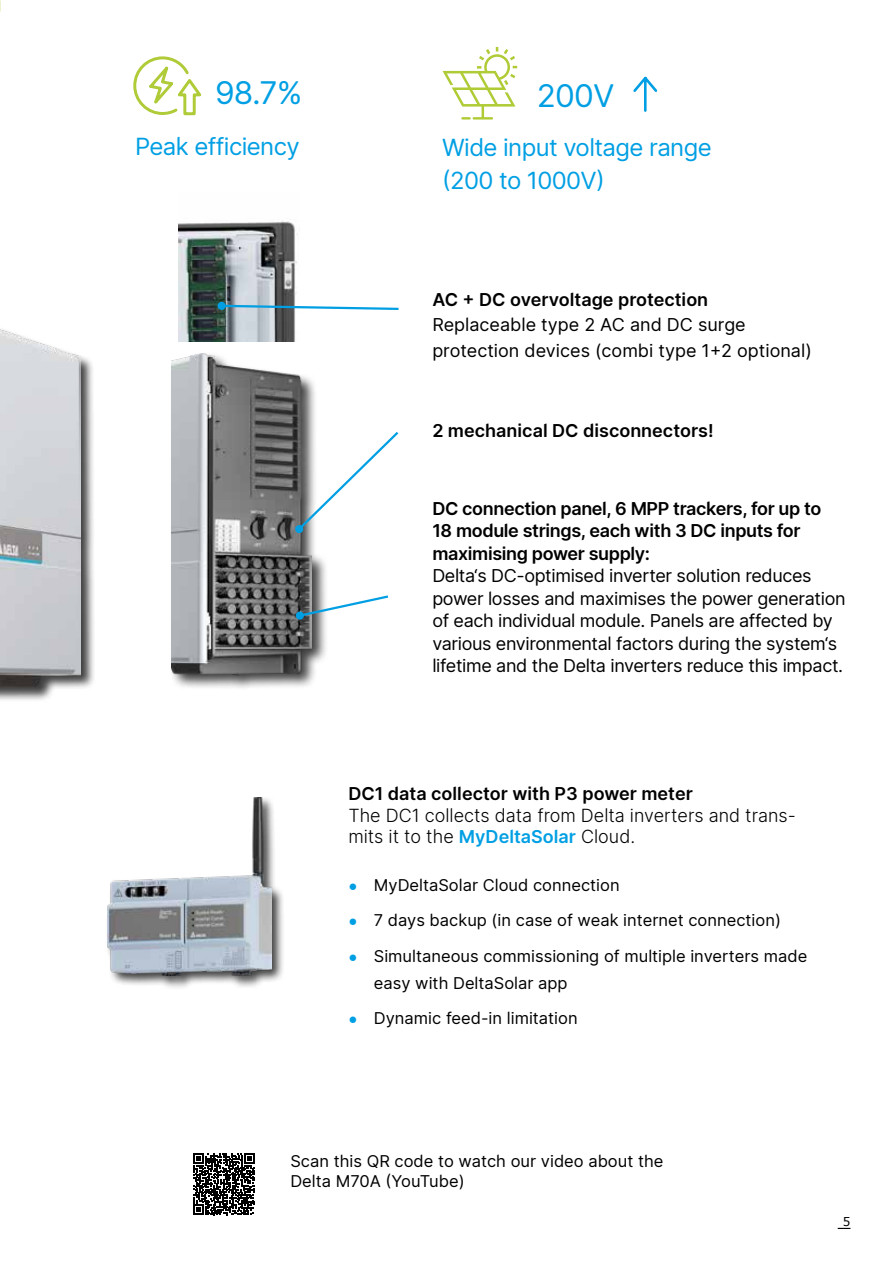
<style>
.page{position:relative;width:893px;height:1263px;background:#fff}
.page>*{position:absolute;margin:0;border:0;box-sizing:border-box;transform-origin:0 0}
.t1{font:31.65px "Delta Sans";letter-spacing:-.025em;color:#009fe3}
.t2{font:24px/33px "Delta Sans";letter-spacing:-.025em;color:#009fe3}
.t3{font:18px/22.5px "Delta Sans";letter-spacing:-.02em;color:#000}
.t4{font:600 18px/22.5px "Delta Sans";letter-spacing:-.02em;color:#000}
.t5{font:600 18px "Delta Sans";color:#000}
.t6{font:300 18px/21.6px "Delta Sans";color:#000}
.t7{font:18px/25.5px "Delta Sans";color:#000}
.t8{font:16.5px/27px "Delta Sans";color:#000}
.t9{font:12px "Verdana";color:#000}
.s1{font-weight:600;color:#009fe3}
.s2{font-family:"Arial";font-size:15px;color:#009fe3}
</style>
<div class="page">
<svg style="left:838px;top:1228px;width:12px;height:1px"></svg>
<div style="left:0;top:310px;width:96px;height:395px;background:#000;opacity:.75"></div>
<img style="left:0;top:310px;width:81px;height:379px">
<svg style="left:633px;top:76px;width:25px;height:36px"></svg>
<svg style="left:443px;top:47px;width:74px;height:73px"></svg>
<svg style="left:133px;top:56px;width:69px;height:60px"></svg>
<div style="left:105px;top:796px;width:180px;height:194px;background:#000;opacity:.75"></div>
<img style="left:108px;top:797px;width:163px;height:179px">
<svg style="left:193px;top:1153px;width:62px;height:62px"></svg>
<div style="left:169px;top:351px;width:160px;height:341px;background:#000;opacity:.75"></div>
<img style="left:172px;top:354px;width:140px;height:322px">
<img style="left:179px;top:220px;width:119px;height:122px">
<svg style="left:217px;top:301px;width:182px;height:10px"></svg>
<svg style="left:295px;top:429px;width:104px;height:105px"></svg>
<svg style="left:297px;top:594px;width:92px;height:24px"></svg>
<div style="left:296px;top:611px;width:8px;height:9px;background:#009fe3;border-radius:50%"></div>
<h1 class="t1" style="left:215px;top:69px;width:89px">98.7%</h1>
<h2 class="t2" style="left:135px;top:130px;width:166px">Peak efficiency</h2>
<h1 class="t1" style="left:537px;top:73px;width:79px">200V</h1>
<h2 class="t2" style="left:442px;top:131px;width:271px">Wide input voltage range (200 to 1000V)</h2>
<p class="t5" style="left:432px;top:285px;width:277px">AC + DC overvoltage protection</p>
<p class="t7" style="left:432px;top:311px;width:381px">Replaceable type 2 AC and DC surge protection devices (combi type 1+2 optional)</p>
<p class="t5" style="left:432px;top:416px;width:283px">2 mechanical DC disconnectors!</p>
<p class="t4" style="left:432px;top:496px;width:391px">DC connection panel, 6 MPP trackers, for up to<br>18 module strings, each with 3 DC inputs for maximising power supply:</p>
<p class="t3" style="left:432px;top:564px;width:415px">Delta‘s DC-optimised inverter solution reduces power losses and maximises the power generation of each individual module. Panels are affected by various environmental factors during the system‘s lifetime and the Delta inverters reduce this impact.</p>
<p class="t5" style="left:348px;top:780px;width:346px">DC1 data collector with P3 power meter</p>
<p class="t6" style="left:348px;top:804px;width:449px">The DC1 collects data from Delta inverters and trans&shy;mits it to the <span class="s1">MyDeltaSolar</span> Cloud.</p>
<p class="t8" style="left:348px;top:871px;width:273px"><span class="s2">●</span> MyDeltaSolar Cloud connection</p>
<p class="t8" style="left:348px;top:906px;width:434px"><span class="s2">●</span> 7 days backup (in case of weak internet connection)</p>
<p class="t8" style="left:374px;top:942px;width:435px;text-indent:-26px"><span class="s2">●</span> Simultaneous commissioning of multiple inverters made easy with DeltaSolar app</p>
<p class="t8" style="left:348px;top:1004px;width:231px"><span class="s2">●</span> Dynamic feed-in limitation</p>
<p class="t8" style="left:290px;top:1151px;width:375px;line-height:19.8px">Scan this QR code to watch our video about the<br>Delta M70A (YouTube)</p>
<p class="t9" style="left:843px;top:1213px;width:9px">5</p>
</div>
